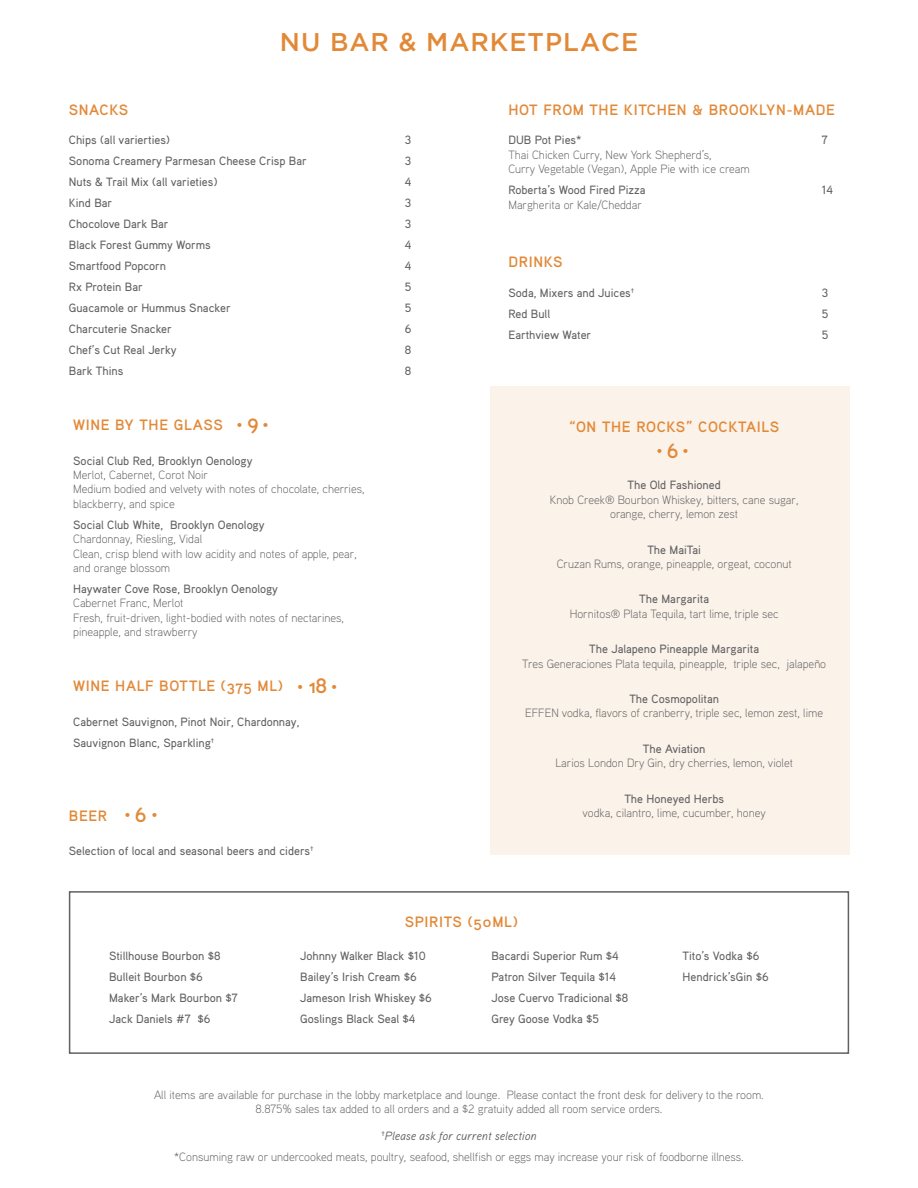
<style>
.page{position:relative;width:918px;height:1188px;background:#fff}
.page>*{position:absolute;margin:0;border:0;box-sizing:border-box;transform-origin:0 0}
.t1{font:500 25.5px "Gotham";letter-spacing:.04em;color:#e28938}
.t2{font:15px "Aaux Pro Bold OSF";letter-spacing:.04em;color:#e28938}
.t3{font:300 12px/14.4px "Aaux Pro";color:#616164}
.t4{font:500 12px "Aaux Pro";color:#616164}
.t5{font:italic 12px "Aaux Pro";color:#616164}
.t6{font:12px "Aaux Pro Bold OSF";color:#e28938}
.s1{font-size:21px}
</style>
<div class="page">
<div style="left:490px;top:387px;width:359px;height:468px;background:#fbf2e9"></div>
<div style="left:69px;top:891px;width:780px;height:163px;border:2px solid #616164"></div>
<p class="t2" style="left:69px;top:100px;width:61px">SNACKS</p>
<p class="t1" style="left:280px;top:25px;width:360px">NU BAR &amp; MARKETPLACE</p>
<p class="t2" style="left:508px;top:100px;width:328px">HOT FROM THE KITCHEN &amp; BROOKLYN-MADE</p>
<p class="t4" style="left:69px;top:133px;width:103px">Chips (all varierties)</p>
<p class="t4" style="left:69px;top:154px;width:240px">Sonoma Creamery Parmesan Cheese Crisp Bar</p>
<p class="t4" style="left:69px;top:175px;width:150px">Nuts &amp; Trail Mix (all varieties)</p>
<p class="t4" style="left:69px;top:196px;width:45px">Kind Bar</p>
<p class="t4" style="left:69px;top:217px;width:101px">Chocolove Dark Bar</p>
<p class="t4" style="left:69px;top:238px;width:143px">Black Forest Gummy Worms</p>
<p class="t4" style="left:69px;top:259px;width:99px">Smartfood Popcorn</p>
<p class="t4" style="left:69px;top:280px;width:75px">Rx Protein Bar</p>
<p class="t4" style="left:69px;top:301px;width:163px">Guacamole or Hummus Snacker</p>
<p class="t4" style="left:69px;top:322px;width:104px">Charcuterie Snacker</p>
<p class="t4" style="left:69px;top:343px;width:109px">Chef’s Cut Real Jerky</p>
<p class="t4" style="left:69px;top:364px;width:56px">Bark Thins</p>
<p class="t2" style="left:73px;top:415px;width:151px">WINE BY THE GLASS</p>
<p class="t6" style="left:237px;top:417px;width:33px">• <span class="s1">9</span> •</p>
<p class="t4" style="left:73px;top:453px;width:181px">Social Club Red, Brooklyn Oenology</p>
<p class="t3" style="left:73px;top:467px;width:136px">Merlot, Cabernet, Corot Noir</p>
<p class="t3" style="left:73px;top:482px;width:293px">Medium bodied and velvety with notes of chocolate, cherries,</p>
<p class="t3" style="left:73px;top:496px;width:103px">blackberry, and spice</p>
<p class="t4" style="left:73px;top:517px;width:193px">Social Club White, Brooklyn Oenology</p>
<p class="t3" style="left:73px;top:532px;width:130px">Chardonnay, Riesling, Vidal</p>
<p class="t3" style="left:73px;top:546px;width:285px">Clean, crisp blend with low acidity and notes of apple, pear,</p>
<p class="t3" style="left:73px;top:560px;width:98px">and orange blossom</p>
<p class="t4" style="left:73px;top:581px;width:206px">Haywater Cove Rose, Brooklyn Oenology</p>
<p class="t3" style="left:73px;top:596px;width:112px">Cabernet Franc, Merlot</p>
<p class="t3" style="left:73px;top:610px;width:272px">Fresh, fruit-driven, light-bodied with notes of nectarines,</p>
<p class="t3" style="left:73px;top:625px;width:126px">pineapple, and strawberry</p>
<p class="t2" style="left:73px;top:676px;width:211px">WINE HALF BOTTLE (375 ML)</p>
<p class="t6" style="left:297px;top:679px;width:41px">• <span class="s1">18</span> •</p>
<p class="t4" style="left:73px;top:714px;width:228px">Cabernet Sauvignon, Pinot Noir, Chardonnay,</p>
<p class="t4" style="left:73px;top:735px;width:143px">Sauvignon Blanc, Sparkling<sup>†</sup></p>
<p class="t2" style="left:69px;top:806px;width:40px">BEER</p>
<p class="t6" style="left:125px;top:807px;width:34px">•<span class="s1">6</span>•</p>
<p class="t4" style="left:69px;top:844px;width:246px">Selection of local and seasonal beers and ciders<sup>†</sup></p>
<p class="t4" style="left:405px;top:133px;width:8px">3</p>
<p class="t4" style="left:405px;top:154px;width:8px">3</p>
<p class="t4" style="left:405px;top:175px;width:8px">4</p>
<p class="t4" style="left:405px;top:196px;width:8px">3</p>
<p class="t4" style="left:405px;top:217px;width:8px">3</p>
<p class="t4" style="left:405px;top:238px;width:8px">4</p>
<p class="t4" style="left:405px;top:259px;width:8px">4</p>
<p class="t4" style="left:405px;top:280px;width:8px">5</p>
<p class="t4" style="left:405px;top:301px;width:8px">5</p>
<p class="t4" style="left:405px;top:322px;width:8px">6</p>
<p class="t4" style="left:405px;top:343px;width:8px">8</p>
<p class="t4" style="left:405px;top:364px;width:8px">8</p>
<p class="t4" style="left:508px;top:133px;width:75px">DUB Pot Pies*</p>
<p class="t3" style="left:508px;top:147px;width:243px">Thai Chicken Curry, New York Shepherd’s,<br>Curry Vegetable (Vegan), Apple Pie with ice cream</p>
<p class="t4" style="left:508px;top:182px;width:139px">Roberta’s Wood Fired Pizza</p>
<p class="t3" style="left:508px;top:197px;width:135px">Margherita or Kale/Cheddar</p>
<p class="t2" style="left:508px;top:253px;width:56px">DRINKS</p>
<p class="t4" style="left:508px;top:285px;width:127px">Soda, Mixers and Juices<sup>†</sup></p>
<p class="t4" style="left:508px;top:306px;width:43px">Red Bull</p>
<p class="t4" style="left:508px;top:327px;width:84px">Earthview Water</p>
<p class="t2" style="left:569px;top:417px;width:212px">“ON THE ROCKS” COCKTAILS</p>
<p class="t6" style="left:657px;top:443px;width:33px">• <span class="s1">6</span> •</p>
<p class="t4" style="left:822px;top:133px;width:7px">7</p>
<p class="t4" style="left:822px;top:182px;width:13px">14</p>
<p class="t4" style="left:822px;top:285px;width:8px">3</p>
<p class="t4" style="left:822px;top:306px;width:8px">5</p>
<p class="t4" style="left:822px;top:327px;width:8px">5</p>
<p class="t4" style="left:627px;top:478px;width:95px">The Old Fashioned</p>
<p class="t3" style="left:550px;top:492px;width:250px;text-align:center">Knob Creek® Bourbon Whiskey, bitters, cane sugar, orange, cherry, lemon zest</p>
<p class="t4" style="left:647px;top:542px;width:55px">The MaiTai</p>
<p class="t3" style="left:557px;top:556px;width:236px">Cruzan Rums, orange, pineapple, orgeat, coconut</p>
<p class="t4" style="left:639px;top:592px;width:71px">The Margarita</p>
<p class="t3" style="left:570px;top:606px;width:211px">Hornitos® Plata Tequila, tart lime, triple sec</p>
<p class="t4" style="left:589px;top:641px;width:171px">The Jalapeno Pineapple Margarita</p>
<p class="t3" style="left:522px;top:656px;width:305px">Tres Generaciones Plata tequila, pineapple, triple sec, jalapeño</p>
<p class="t4" style="left:629px;top:691px;width:91px">The Cosmopolitan</p>
<p class="t3" style="left:525px;top:706px;width:299px">EFFEN vodka, flavors of cranberry, triple sec, lemon zest, lime</p>
<p class="t4" style="left:643px;top:741px;width:64px">The Aviation</p>
<p class="t3" style="left:555px;top:755px;width:239px">Larios London Dry Gin, dry cherries, lemon, violet</p>
<p class="t4" style="left:624px;top:791px;width:101px">The Honeyed Herbs</p>
<p class="t3" style="left:583px;top:805px;width:185px">vodka, cilantro, lime, cucumber, honey</p>
<p class="t2" style="left:405px;top:913px;width:114px">SPIRITS (50ML)</p>
<p class="t4" style="left:109px;top:949px;width:113px">Stillhouse Bourbon $8</p>
<p class="t4" style="left:109px;top:970px;width:95px">Bulleit Bourbon $6</p>
<p class="t4" style="left:109px;top:991px;width:130px">Maker’s Mark Bourbon $7</p>
<p class="t4" style="left:109px;top:1012px;width:103px">Jack Daniels #7 $6</p>
<p class="t4" style="left:300px;top:949px;width:127px">Johnny Walker Black $10</p>
<p class="t4" style="left:300px;top:970px;width:118px">Bailey’s Irish Cream $6</p>
<p class="t4" style="left:300px;top:991px;width:133px">Jameson Irish Whiskey $6</p>
<p class="t4" style="left:300px;top:1012px;width:117px">Goslings Black Seal $4</p>
<p class="t4" style="left:491px;top:949px;width:129px">Bacardi Superior Rum $4</p>
<p class="t4" style="left:491px;top:970px;width:126px">Patron Silver Tequila $14</p>
<p class="t4" style="left:491px;top:991px;width:139px">Jose Cuervo Tradicional $8</p>
<p class="t4" style="left:491px;top:1012px;width:109px">Grey Goose Vodka $5</p>
<p class="t4" style="left:683px;top:949px;width:78px">Tito’s Vodka $6</p>
<p class="t4" style="left:683px;top:970px;width:88px">Hendrick’sGin $6</p>
<p class="t3" style="left:154px;top:1087px;width:611px">All items are available for purchase in the lobby marketplace and lounge. Please contact the front desk for delivery to the room.</p>
<p class="t3" style="left:255px;top:1102px;width:409px">8.875% sales tax added to all orders and a $2 gratuity added all room service orders.</p>
<p class="t5" style="left:381px;top:1128px;width:157px"><sup>†</sup>Please ask for current selection</p>
<p class="t3" style="left:174px;top:1150px;width:571px">*Consuming raw or undercooked meats, poultry, seafood, shellfish or eggs may increase your risk of foodborne illness.</p>
</div>
